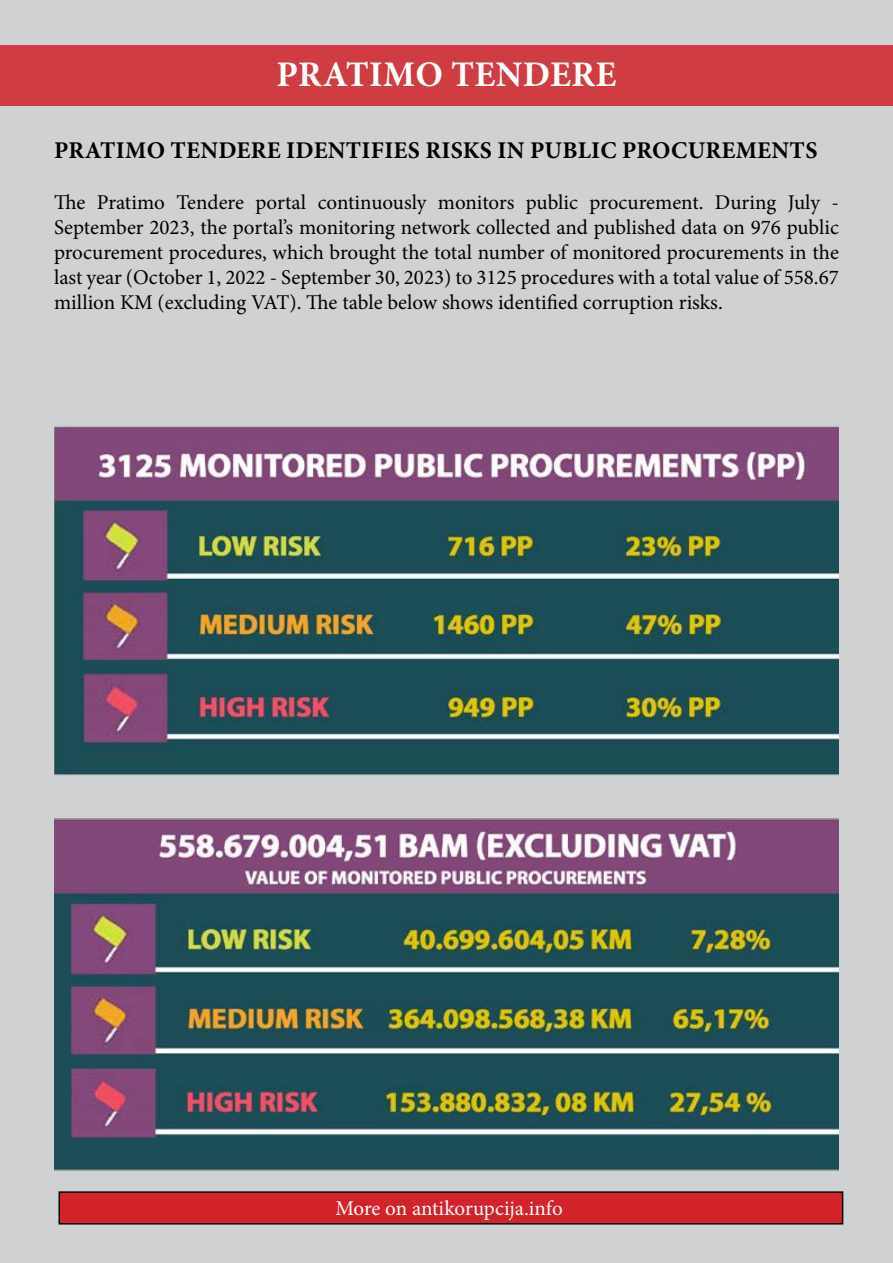
<style>
.page{position:relative;width:893px;height:1263px;background:#fff}
.page>*{position:absolute;margin:0;border:0;box-sizing:border-box;transform-origin:0 0}
.t1{font:700 36px "Minion Pro";letter-spacing:.01em;color:#fff}
.t2{font:700 24px "Minion Pro";letter-spacing:.01em;color:#000}
.t3{font:21px/25.2px "Minion Pro";color:#000;text-align:justify}
.t4{font:21px "Minion Pro";letter-spacing:-.01em;color:#fff}
</style>
<div class="page">
<div style="left:1px;top:1px;width:891px;height:1261px;background:#cfd1d2"></div>
<div style="left:0;top:45px;width:893px;height:60px;background:#cf3c42"></div>
<img style="left:55px;top:426px;width:783px;height:350px">
<img style="left:55px;top:818px;width:783px;height:353px">
<div style="left:59px;top:1192px;width:784px;height:32px;background:#d2232a"></div>
<div style="left:58px;top:1191px;width:785px;height:33px;border:2px solid #000"></div>
<h1 class="t1" style="left:277px;top:49px;width:336px">PRATIMO TENDERE</h1>
<p class="t2" style="left:54px;top:134px;width:226px">PRATIMO TENDEREIDE</p>
<p class="t2" style="left:328px;top:134px;width:79px">NTIFIESR</p>
<p class="t2" style="left:441px;top:134px;width:21px">ISKS</p>
<p class="t2" style="left:497px;top:134px;width:242px">IN PUBLIC PROCUREME</p>
<p class="t2" style="left:771px;top:134px;width:29px">NTS</p>
<p class="t3" style="left:54px;top:189px;width:786px">The Pratimo Tendere portal continuously monitors public procurement. During July - September 2023, the portal’s monitoring network collected and published data on 976 public procurement procedures, which brought the total number of monitored procurements in the last year (October 1, 2022 - September 30, 2023) to 3125 procedures with a total value of 558.67 million KM (excluding VAT). The table below shows identified corruption risks.</p>
<p class="t4" style="left:335px;top:1194px;width:229px">More on antikorupcija.info</p>
</div>
